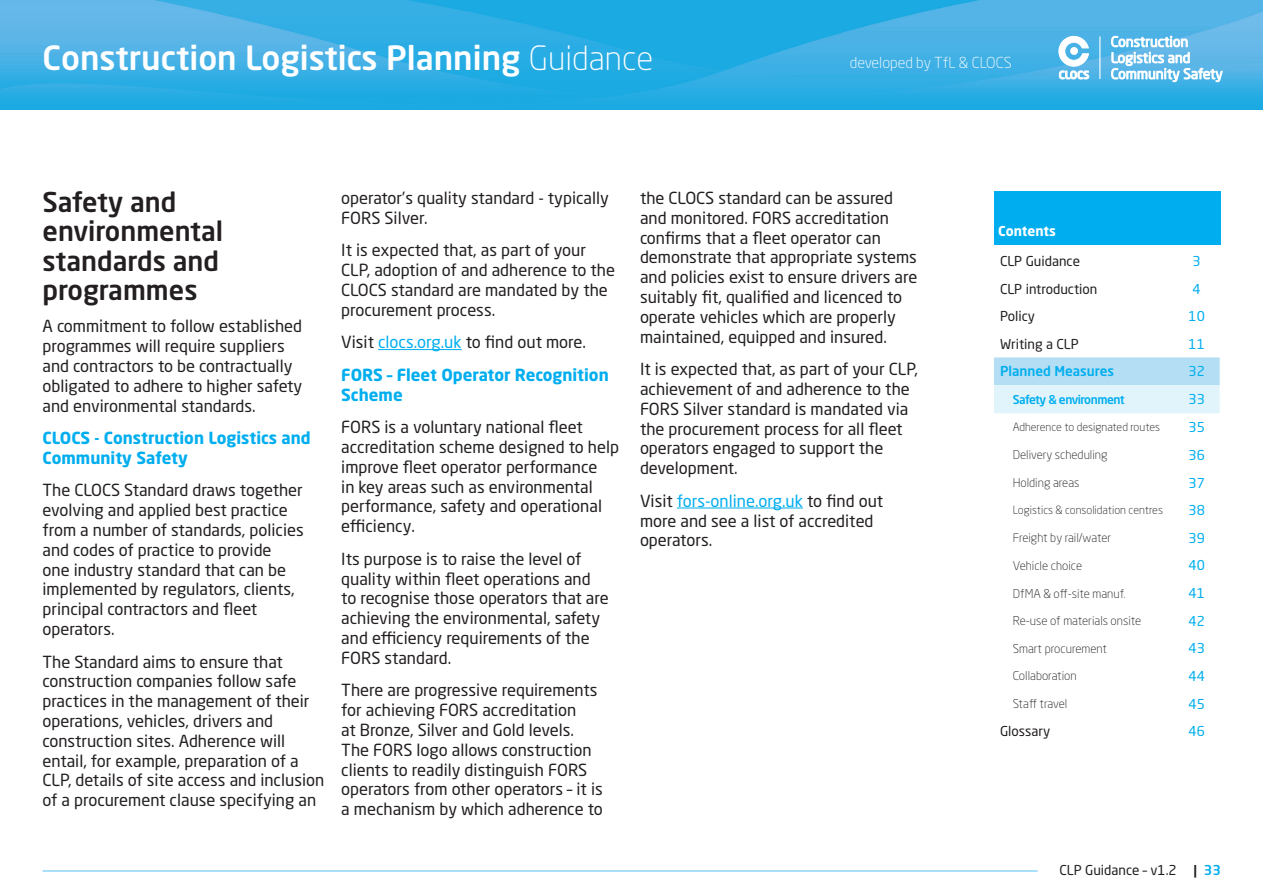
<style>
.page{position:relative;width:1263px;height:893px;background:#fff}
.page>*{position:absolute;margin:0;border:0;box-sizing:border-box;transform-origin:0 0}
.t1{font:500 33px "Neo Sans Std";color:#fff}
.BIG_main_title{font:500 27px/29.2px "Neo Sans Std";color:#231f20}
.bullets{font:16.5px/19.8px "Neo Sans Std";color:#231f20}
.bullets-2{font:700 16.5px/19.8px "Neo Sans Std";color:#00aeef}
.t2{font:300 15px "Neo Sans Std";color:#fff}
.Bullets{font:13.5px "Neo Sans Std";color:#231f20}
.Bullets-2{font:13.5px "Neo Sans Std";color:#00aeef}
.Bullets-3{font:500 13.5px "Neo Sans Std";color:#00aeef}
.Main{font:700 13.5px "Neo Sans Std";color:#fff}
.Bullets-4{font:300 12px "Neo Sans Std";color:#231f20}
.Bullets-5{font:500 12px "Neo Sans Std";letter-spacing:-.04em;color:#00aeef}
.Bullets-6{font:300 11.25px "Neo Sans Std";color:#231f20}
.s1{font-weight:300}
.s2{color:#00aeef}
.s3{font-weight:500}
.s4{font-weight:500;color:#00aeef}
</style>
<div class="page">
<img style="left:0;top:0;width:1263px;height:109px">
<hr style="left:1099px;top:36px;width:1px;height:43px;background:#fff">
<svg style="left:1111px;top:36px;width:111px;height:46px"></svg>
<svg style="left:1059px;top:36px;width:30px;height:43px"></svg>
<hr style="left:43px;top:870px;width:994px;height:2px;background:#8dd7f7">
<hr style="left:378px;top:349px;width:84px;height:1px;background:#00aeef">
<hr style="left:677px;top:507px;width:126px;height:1px;background:#00aeef">
<svg style="left:994px;top:357px;width:226px;height:56px;background:#cae9f7"></svg>
<div style="left:994px;top:191px;width:227px;height:53px;background:#00aeef"></div>
<h1 class="t1" style="left:43px;top:37px;width:612px">Construction Logistics Planning <span class="s1">Guidance</span></h1>
<p class="t2" style="left:850px;top:54px;width:163px">developed by TfL &amp; CLOCS</p>
<p class="BIG_main_title" style="left:43px;top:187px;width:182px">Safety and environmental standards and programmes</p>
<p class="bullets" style="left:43px;top:316px;width:261px">A commitment to follow established programmes will require suppliers and contractors to be contractually obligated to adhere to higher safety and environmental standards.</p>
<p class="bullets-2" style="left:43px;top:428px;width:270px">CLOCS - Construction Logistics and<br>Community Safety</p>
<p class="bullets" style="left:43px;top:480px;width:263px">The CLOCS Standard draws together evolving and applied best practice from a number of standards, policies and codes of practice to provide<br>one industry standard that can be implemented by regulators, clients, principal contractors and fleet operators.</p>
<p class="bullets" style="left:43px;top:651px;width:283px">The Standard aims to ensure that construction companies follow safe practices in the management of their operations, vehicles, drivers and construction sites. Adherence will entail, for example, preparation of a CLP, details of site access and inclusion of a procurement clause specifying an</p>
<p class="bullets" style="left:341px;top:188px;width:269px">operator’s quality standard - typically<br>FORS Silver.</p>
<p class="bullets" style="left:341px;top:240px;width:275px">It is expected that, as part of your<br>CLP, adoption of and adherence to the<br>CLOCS standard are mandated by the procurement process.</p>
<p class="bullets" style="left:341px;top:332px;width:246px">Visit <span class="s2">clocs.org.uk</span> to find out more.</p>
<p class="bullets-2" style="left:341px;top:364px;width:269px">FORS – Fleet Operator Recognition<br>Scheme</p>
<p class="bullets" style="left:341px;top:417px;width:279px">FORS is a voluntary national fleet accreditation scheme designed to help improve fleet operator performance<br>in key areas such as environmental performance, safety and operational efficiency.</p>
<p class="bullets" style="left:341px;top:549px;width:269px">Its purpose is to raise the level of quality within fleet operations and to recognise those operators that are achieving the environmental, safety and efficiency requirements of the<br>FORS standard.</p>
<p class="bullets" style="left:341px;top:680px;width:263px">There are progressive requirements for achieving FORS accreditation<br>at Bronze, Silver and Gold levels.<br>The FORS logo allows construction clients to readily distinguish FORS operators from other operators – it is a mechanism by which adherence to</p>
<p class="bullets" style="left:640px;top:188px;width:279px">the CLOCS standard can be assured and monitored. FORS accreditation confirms that a fleet operator can demonstrate that appropriate systems and policies exist to ensure drivers are suitably fit, qualified and licenced to operate vehicles which are properly maintained, equipped and insured.</p>
<p class="bullets" style="left:640px;top:359px;width:279px">It is expected that, as part of your CLP, achievement of and adherence to the<br>FORS Silver standard is mandated via the procurement process for all fleet operators engaged to support the development.</p>
<p class="bullets" style="left:640px;top:490px;width:245px">Visit <span class="s2">fors-online.org.uk</span> to find out more and see a list of accredited operators.</p>
<p class="Main" style="left:998px;top:222px;width:59px">Contents</p>
<p class="Bullets" style="left:1000px;top:253px;width:82px">CLP Guidance</p>
<p class="Bullets-2" style="left:1192px;top:253px;width:10px">3</p>
<p class="Bullets" style="left:1000px;top:280px;width:99px">CLP introduction</p>
<p class="Bullets-2" style="left:1192px;top:280px;width:10px">4</p>
<p class="Bullets" style="left:1000px;top:308px;width:37px">Policy</p>
<p class="Bullets-2" style="left:1188px;top:308px;width:18px">10</p>
<p class="Bullets" style="left:1000px;top:336px;width:80px">Writing a CLP</p>
<p class="Bullets-2" style="left:1188px;top:336px;width:18px">11</p>
<p class="Bullets-3" style="left:1000px;top:363px;width:116px">Planned Measures</p>
<p class="Bullets-2" style="left:1188px;top:363px;width:18px">32</p>
<p class="Bullets-5" style="left:1013px;top:392px;width:113px">Safety &amp; environment</p>
<p class="Bullets-2" style="left:1188px;top:391px;width:18px">33</p>
<p class="Bullets-6" style="left:1013px;top:421px;width:149px">Adherence to designated routes</p>
<p class="Bullets-2" style="left:1188px;top:419px;width:18px">35</p>
<p class="Bullets-4" style="left:1013px;top:448px;width:96px">Delivery scheduling</p>
<p class="Bullets-2" style="left:1188px;top:447px;width:18px">36</p>
<p class="Bullets-4" style="left:1013px;top:475px;width:68px">Holding areas</p>
<p class="Bullets-2" style="left:1188px;top:474px;width:18px">37</p>
<p class="Bullets-6" style="left:1013px;top:503px;width:152px">Logistics &amp; consolidation centres</p>
<p class="Bullets-2" style="left:1188px;top:502px;width:18px">38</p>
<p class="Bullets-4" style="left:1013px;top:531px;width:100px">Freight by rail/water</p>
<p class="Bullets-2" style="left:1188px;top:530px;width:18px">39</p>
<p class="Bullets-4" style="left:1013px;top:558px;width:71px">Vehicle choice</p>
<p class="Bullets-2" style="left:1188px;top:557px;width:18px">40</p>
<p class="Bullets-4" style="left:1013px;top:586px;width:114px">DfMA &amp; off-site manuf.</p>
<p class="Bullets-2" style="left:1188px;top:585px;width:18px">41</p>
<p class="Bullets-4" style="left:1013px;top:614px;width:130px">Re-use of materials onsite</p>
<p class="Bullets-2" style="left:1188px;top:612px;width:18px">42</p>
<p class="Bullets-4" style="left:1013px;top:641px;width:96px">Smart procurement</p>
<p class="Bullets-2" style="left:1188px;top:640px;width:18px">43</p>
<p class="Bullets-4" style="left:1013px;top:669px;width:66px">Collaboration</p>
<p class="Bullets-2" style="left:1188px;top:668px;width:18px">44</p>
<p class="Bullets-4" style="left:1013px;top:696px;width:56px">Staff travel</p>
<p class="Bullets-2" style="left:1188px;top:695px;width:18px">45</p>
<p class="Bullets" style="left:1000px;top:723px;width:52px">Glossary</p>
<p class="Bullets-2" style="left:1188px;top:723px;width:18px">46</p>
<p class="Bullets" style="left:1059px;top:861px;width:163px">CLP Guidance – v1.2 <span class="s3">|</span> <span class="s4">33</span></p>
</div>
